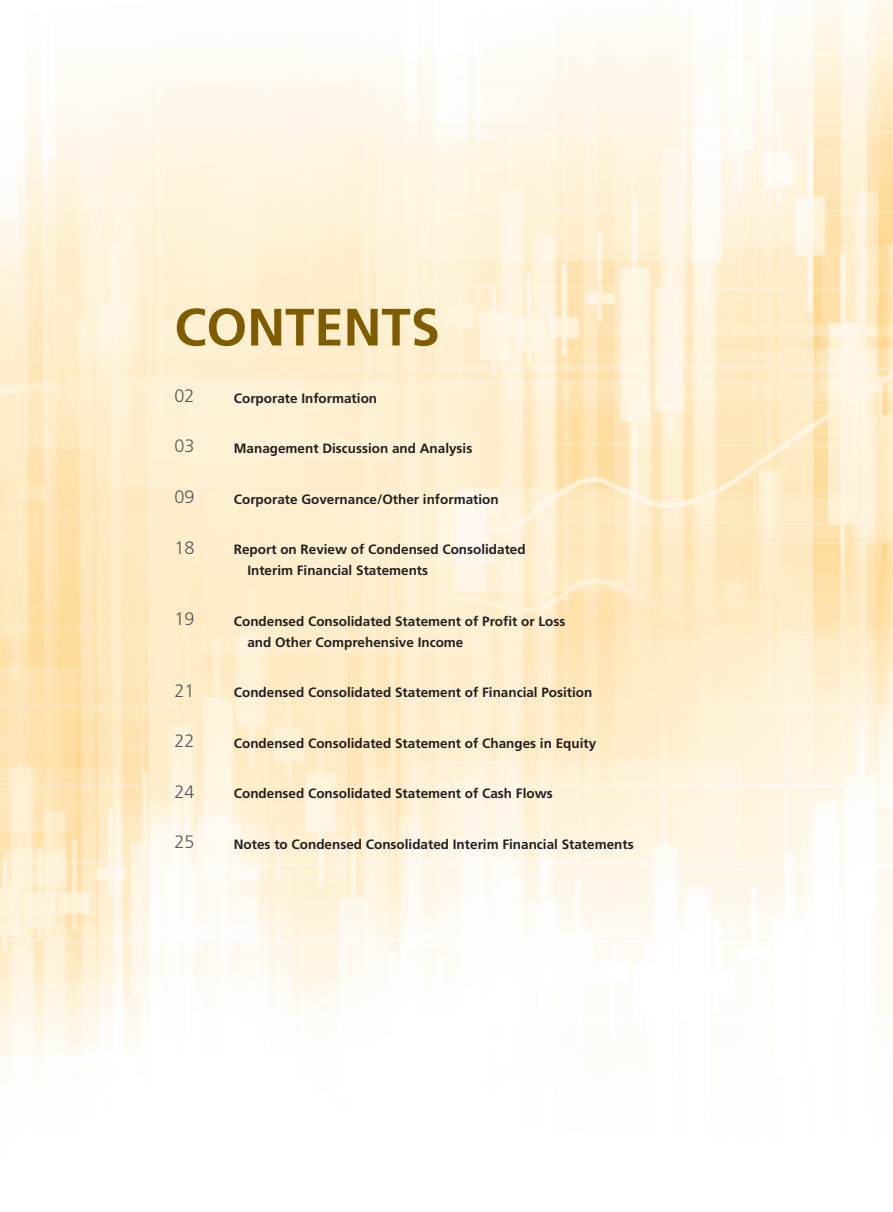
<style>
.page{position:relative;width:893px;height:1212px;background:#fff}
.page>*{position:absolute;margin:0;border:0;box-sizing:border-box;transform-origin:0 0}
.t1{font:700 52.5px "Frutiger LT Std";color:#7f5c00}
._50_Table_txt{font:300 18px "Frutiger LT Std";color:#57585a}
._50_Table_txt-2{font:700 13.5px "Frutiger LT Std";color:#231f20}
</style>
<div class="page">
<img style="left:0;top:0;width:893px;height:1067px">
<p class="t1" style="left:174px;top:296px;width:267px">CONTENTS</p>
<p class="_50_Table_txt" style="left:174px;top:386px;width:22px">02</p>
<p class="_50_Table_txt-2" style="left:234px;top:390px;width:145px">Corporate Information</p>
<p class="_50_Table_txt" style="left:174px;top:436px;width:22px">03</p>
<p class="_50_Table_txt-2" style="left:234px;top:441px;width:240px">Management Discussion and Analysis</p>
<p class="_50_Table_txt" style="left:174px;top:487px;width:22px">09</p>
<p class="_50_Table_txt-2" style="left:234px;top:491px;width:266px">Corporate Governance/Other information</p>
<p class="_50_Table_txt" style="left:174px;top:537px;width:22px">18</p>
<p class="_50_Table_txt-2" style="left:234px;top:542px;width:293px">Report on Review of Condensed Consolidated</p>
<p class="_50_Table_txt-2" style="left:247px;top:563px;width:182px">Interim Financial Statements</p>
<p class="_50_Table_txt" style="left:174px;top:609px;width:22px">19</p>
<p class="_50_Table_txt-2" style="left:234px;top:613px;width:333px">Condensed Consolidated Statement of Profit or Loss</p>
<p class="_50_Table_txt-2" style="left:247px;top:634px;width:218px">and Other Comprehensive Income</p>
<p class="_50_Table_txt" style="left:174px;top:680px;width:22px">21</p>
<p class="_50_Table_txt-2" style="left:234px;top:685px;width:360px">Condensed Consolidated Statement of Financial Position</p>
<p class="_50_Table_txt" style="left:174px;top:731px;width:22px">22</p>
<p class="_50_Table_txt-2" style="left:234px;top:735px;width:364px">Condensed Consolidated Statement of Changes in Equity</p>
<p class="_50_Table_txt" style="left:174px;top:781px;width:22px">24</p>
<p class="_50_Table_txt-2" style="left:234px;top:786px;width:320px">Condensed Consolidated Statement of Cash Flows</p>
<p class="_50_Table_txt" style="left:174px;top:832px;width:22px">25</p>
<p class="_50_Table_txt-2" style="left:234px;top:836px;width:401px">Notes to Condensed Consolidated Interim Financial Statements</p>
</div>
